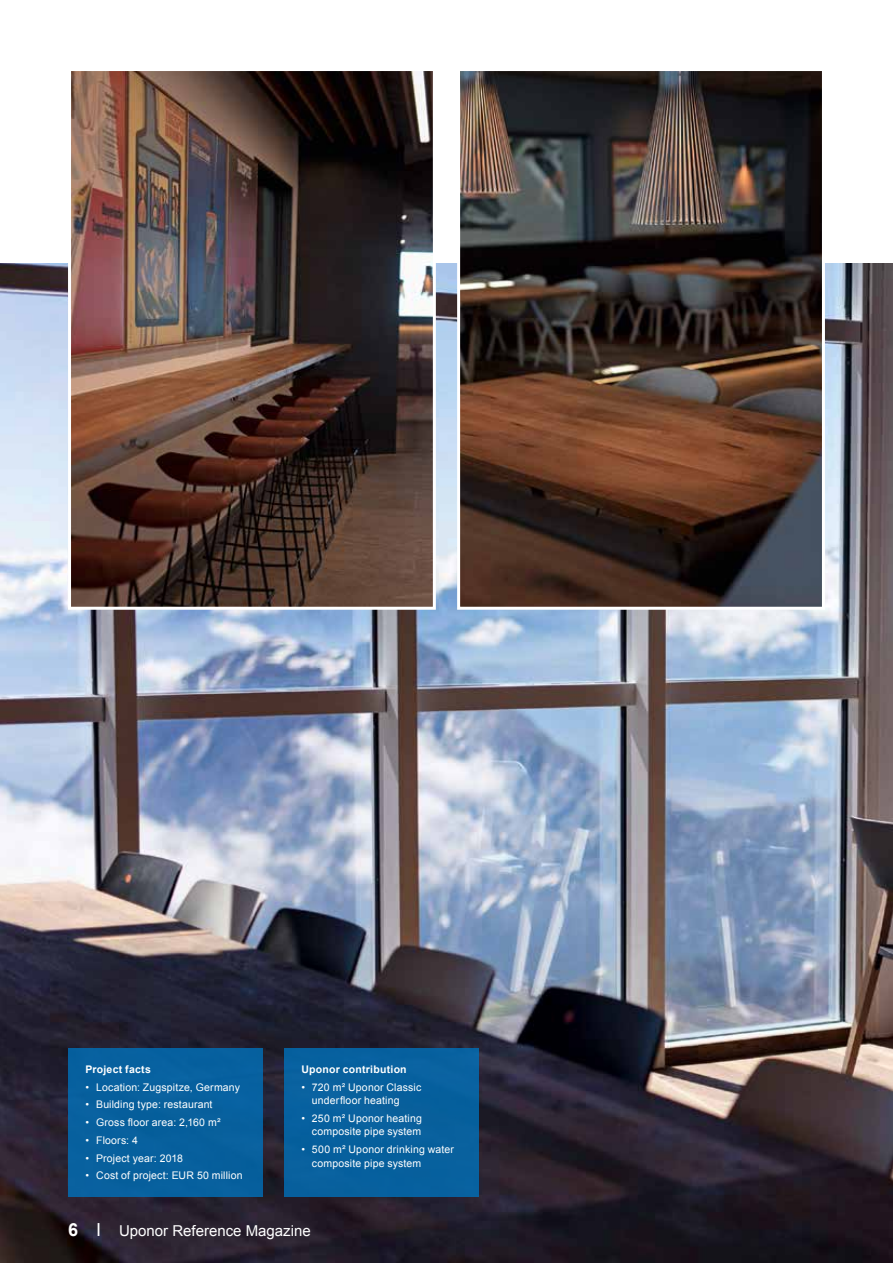
<style>
.page{position:relative;width:893px;height:1263px;background:#fff}
.page>*{position:absolute;margin:0;border:0;box-sizing:border-box;transform-origin:0 0}
.t1{font:15px "Arial";color:#fff}
.t2{font:10.5px/13.5px "Arial";letter-spacing:.015em;color:#fff}
.t3{font:700 10.5px "Arial";letter-spacing:.02em;color:#fff}
.s1{font-weight:700;font-size:18px}
.s2{font-size:18px}
</style>
<div class="page">
<img style="left:0;top:264px;width:893px;height:999px">
<img style="left:72px;top:72px;width:360px;height:534px">
<div style="left:68px;top:68px;width:368px;height:542px;border:3px solid #fff"></div>
<img style="left:461px;top:72px;width:360px;height:534px">
<div style="left:457px;top:68px;width:368px;height:542px;border:3px solid #fff"></div>
<div style="left:69px;top:1048px;width:194px;height:148px;background:#07609e"></div>
<div style="left:284px;top:1048px;width:194px;height:148px;background:#07609e"></div>
<p class="t3" style="left:86px;top:1062px;width:67px">Project facts</p>
<p class="t2" style="left:86px;top:1080px;width:156px">• Location: Zugspitze, Germany</p>
<p class="t2" style="left:86px;top:1098px;width:129px">• Building type: restaurant</p>
<p class="t2" style="left:86px;top:1116px;width:137px">• Gross floor area: 2,160 m²</p>
<p class="t2" style="left:86px;top:1133px;width:54px">• Floors: 4</p>
<p class="t2" style="left:86px;top:1151px;width:99px">• Project year: 2018</p>
<p class="t2" style="left:86px;top:1169px;width:159px">• Cost of project: EUR 50 million</p>
<p class="t3" style="left:301px;top:1062px;width:107px">Uponor contribution</p>
<p class="t2" style="left:312px;top:1080px;width:111px;text-indent:-11px">• 720 m² Uponor Classic underfloor heating</p>
<p class="t2" style="left:301px;top:1111px;width:122px;text-align:right">• 250 m² Uponor heating composite pipe system</p>
<p class="t2" style="left:312px;top:1143px;width:143px;text-indent:-11px">• 500 m² Uponor drinking water composite pipe system</p>
<h1 class="t1" style="left:68px;top:1221px;width:244px"><span class="s1">6</span> <span class="s2">I</span> Uponor Reference Magazine</h1>
</div>
